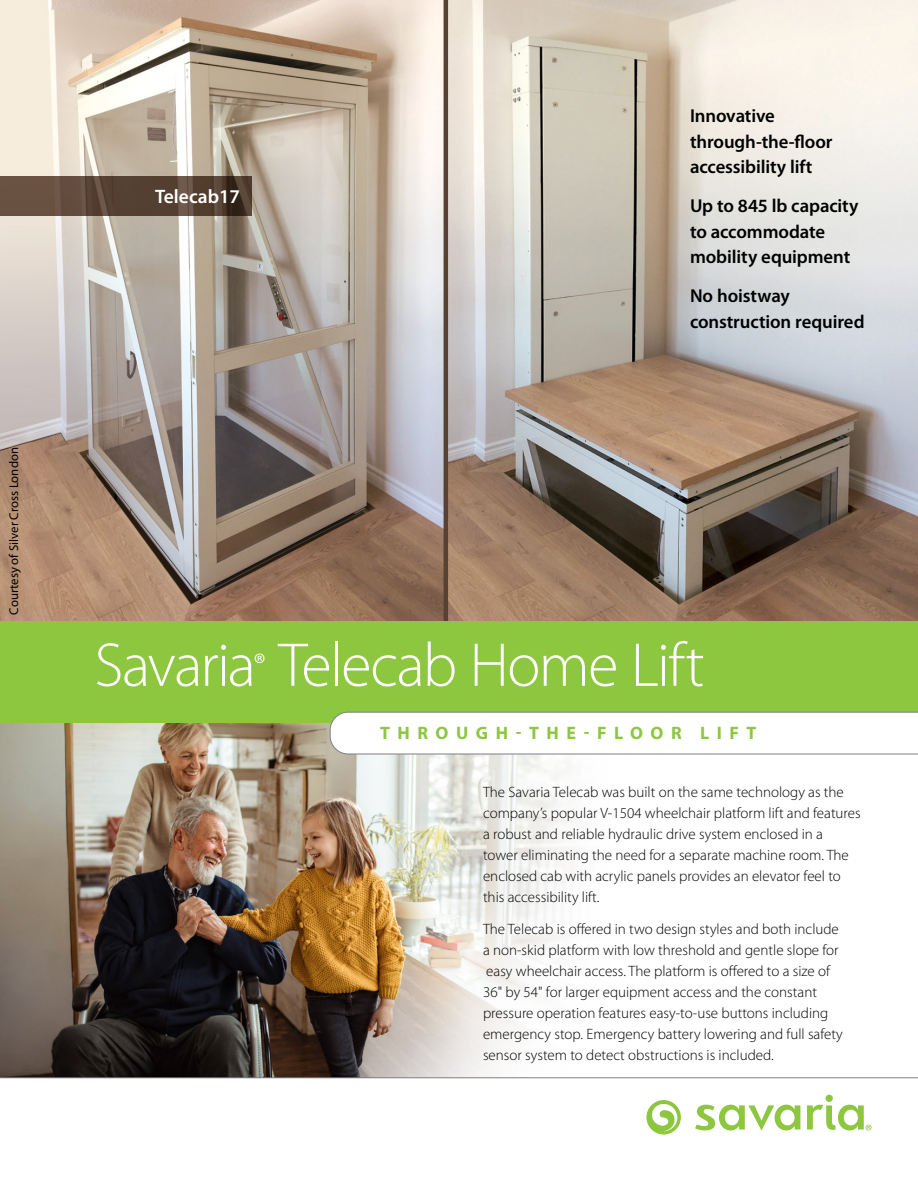
<style>
.page{position:relative;width:918px;height:1188px;background:#fff}
.page>*{position:absolute;margin:0;border:0;box-sizing:border-box;transform-origin:0 0}
.t1{font:300 62.4px "Myriad Pro";letter-spacing:-.03em;color:#fff}
.t2{font:600 19.5px "Myriad Pro";color:#fff}
.t3{font:600 18.75px/25.5px "Myriad Pro";letter-spacing:-.005em;color:#000}
.t4{font:700 18px "Myriad Pro";letter-spacing:.42em;color:#8dc63f}
.t5{font:300 15px/21px "Myriad Pro";color:#000}
.t6{font:12.75px "Myriad Pro";color:#000}
</style>
<div class="page">
<img style="left:448px;top:0;width:470px;height:621px">
<img style="left:0;top:0;width:444px;height:621px">
<hr style="left:444px;top:0;width:4px;height:621px;background:#574132">
<img style="left:0;top:723px;width:668px;height:354px">
<div style="left:0;top:621px;width:918px;height:102px;background:#8dc63f"></div>
<svg style="left:330px;top:712px;width:588px;height:42px"></svg>
<hr style="left:0;top:1077px;width:918px;height:1px;background:#7e8083">
<svg style="left:695px;top:1105px;width:105px;height:26px"></svg>
<svg style="left:646px;top:1100px;width:35px;height:35px"></svg>
<svg style="left:807px;top:1095px;width:65px;height:35px"></svg>
<svg style="left:0;top:176px;width:252px;height:40px;background:#5a4537"></svg>
<p class="t6" style="left:6px;top:615px;width:169px;rotate:-90deg">Courtesy of Silver Cross London</p>
<p class="t2" style="left:155px;top:184px;width:86px">Telecab17</p>
<p class="t3" style="left:690px;top:103px;width:144px">Innovative through-the-floor accessibility lift</p>
<p class="t3" style="left:690px;top:193px;width:170px">Up to 845 lb capacity to accommodate mobility equipment</p>
<p class="t3" style="left:690px;top:283px;width:176px">No hoistway construction required</p>
<p class="t1" style="left:94px;top:627px;width:612px">Savaria<sup>®</sup> Telecab Home Lift</p>
<p class="t4" style="left:380px;top:721px;width:378px">THROUGH-THE-FLOOR LIFT</p>
<p class="t5" style="left:483px;top:781px;width:379px">The Savaria Telecab was built on the same technology as the company’s popular V-1504 wheelchair platform lift and features a robust and reliable hydraulic drive system enclosed in a tower eliminating the need for a separate machine room. The enclosed cab with acrylic panels provides an elevator feel to this accessibility lift.</p>
<p class="t5" style="left:483px;top:918px;width:361px">The Telecab is offered in two design styles and both include a non-skid platform with low threshold and gentle slope for easy wheelchair access. The platform is offered to a size of 36" by 54" for larger equipment access and the constant pressure operation features easy-to-use buttons including emergency stop. Emergency battery lowering and full safety sensor system to detect obstructions is included.</p>
</div>
